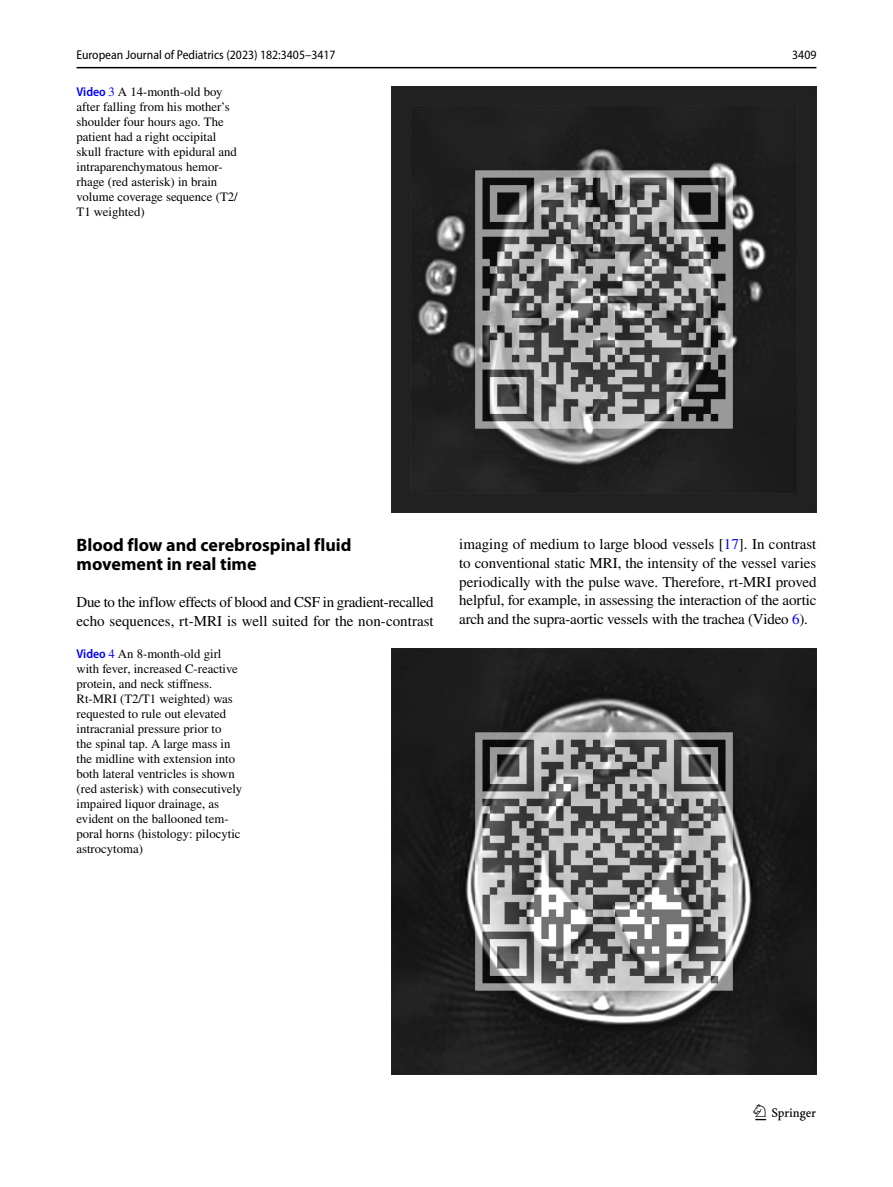
<style>
.page{position:relative;width:893px;height:1187px;background:#fff}
.page>*{position:absolute;margin:0;border:0;box-sizing:border-box;transform-origin:0 0}
.t1{font:22.5px "Springnew Regular 3";color:#000}
.t2{font:700 18px/18.8px "Myriad Pro";color:#000}
.t3{font:15px/18.8px "STIX";letter-spacing:-.01em;color:#000}
.t4{font:12.75px/15px "STIX";color:#000}
.t5{font:semi-condensed 12.75px "Myriad Pro";color:#000}
.s1{font-family:"Myriad Pro";font-weight:600;font-stretch:semi-condensed;color:#00f}
.s2{color:#00f}
</style>
<div class="page">
<hr style="left:77px;top:67px;width:739px;height:1px;background:#000">
<img style="left:391px;top:87px;width:425px;height:425px">
<img style="left:391px;top:648px;width:425px;height:425px">
<p class="t5" style="left:77px;top:48px;width:261px">European Journal of Pediatrics (2023) 182:3405–3417</p>
<p class="t5" style="left:792px;top:48px;width:26px">3409</p>
<p class="t4" style="left:77px;top:85px;width:163px"><span class="s1">Video</span> <span class="s2">3</span> A 14-month-old boy after falling from his mother’s shoulder four hours ago. The patient had a right occipital skull fracture with epidural and intraparenchymatous hemor&shy;rhage (red asterisk) in brain volume coverage sequence (T2/<br>T1 weighted)</p>
<h2 class="t2" style="left:77px;top:535px;width:276px">Blood flow and cerebrospinal fluid movement in real time</h2>
<p class="t3" style="left:77px;top:593px;width:359px">Due to the inflow effects of blood and CSF in gradient-recalled echo sequences, rt-MRI is well suited for the non-contrast</p>
<p class="t4" style="left:77px;top:647px;width:167px"><span class="s1">Video</span> <span class="s2">4</span> An 8-month-old girl with fever, increased C-reactive protein, and neck stiffness.<br>Rt-MRI (T2/T1 weighted) was requested to rule out elevated intracranial pressure prior to<br>the spinal tap. A large mass in the midline with extension into both lateral ventricles is shown (red asterisk) with consecutively impaired liquor drainage, as evident on the ballooned tem&shy;poral horns (histology: pilocytic astrocytoma)</p>
<p class="t3" style="left:459px;top:535px;width:359px;text-align:justify">imaging of medium to large blood vessels [<span class="s2">17</span>]. In contrast to conventional static MRI, the intensity of the vessel varies periodically with the pulse wave. Therefore, rt-MRI proved helpful, for example, in assessing the interaction of the aortic arch and the supra-aortic vessels with the trachea (Video <span class="s2">6</span>).</p>
<h1 class="t1" style="left:755px;top:1104px;width:62px">1 3</h1>
</div>
